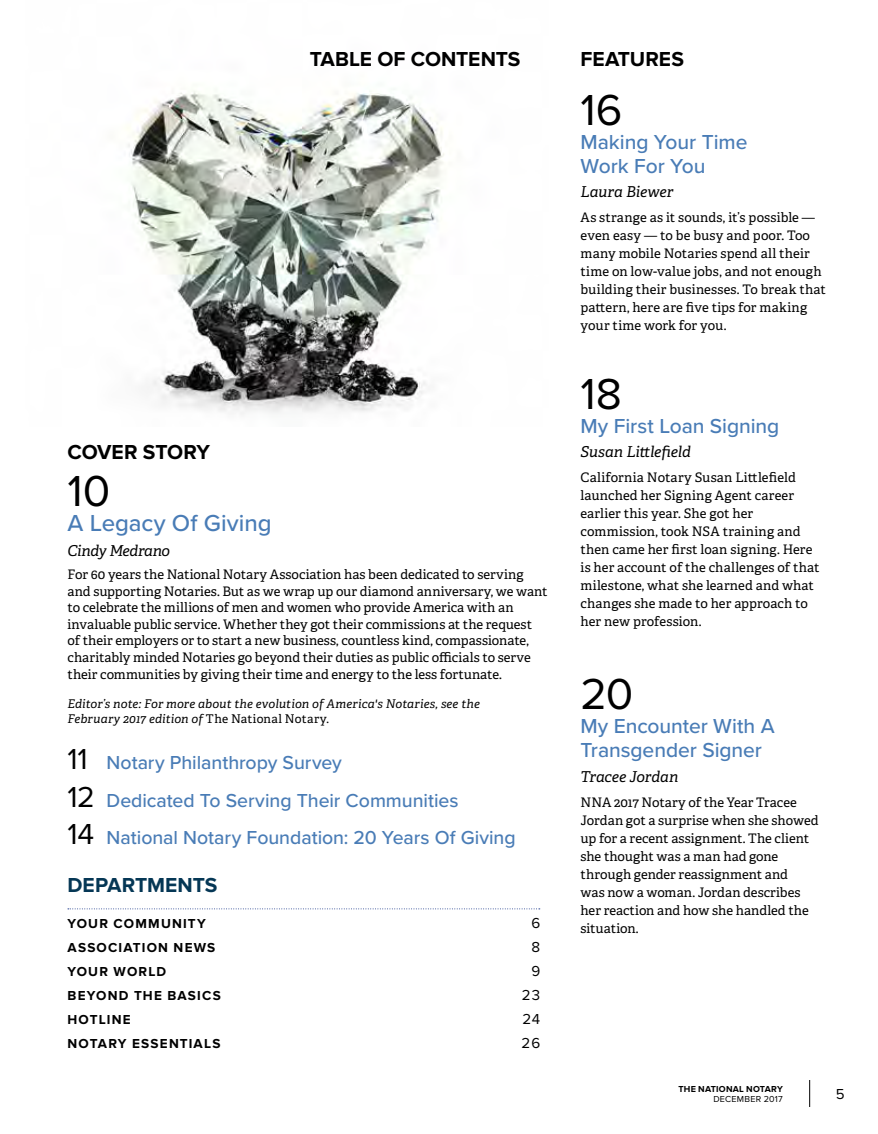
<style>
.page{position:relative;width:878px;height:1134px;background:#fff}
.page>*{position:absolute;margin:0;border:0;box-sizing:border-box;transform-origin:0 0}
.t1{font:45px "Proxima Nova";color:#000}
.t2{font:500 24px "Proxima Nova";color:#497cb6}
.t3{font:500 21px/24px "Proxima Nova";letter-spacing:-.005em;color:#497cb6}
.t4{font:700 21px "Proxima Nova";letter-spacing:-.005em;color:#000}
.t5{font:700 21px "Proxima Nova";color:#053755}
.t6{font:500 19.5px/37.2px "Proxima Nova";letter-spacing:-.005em;color:#497cb6}
.t7{font:italic 15px "Adelle PE";letter-spacing:-.01em;color:#000}
.t8{font:15px "Proxima Nova";color:#000}
.t9{font:700 13.5px "Proxima Nova";letter-spacing:.09em;color:#000}
.t10{font:13.2px/18px "Adelle PE";letter-spacing:.005em;color:#000}
.t11{font:italic 12px/15px "Adelle PE";letter-spacing:.01em;color:#000}
.t12{font:700 9px "Proxima Nova";letter-spacing:.025em;color:#000}
.t13{font:9px "Proxima Nova";letter-spacing:.03em;color:#000}
.s1{font-style:normal}
.s2{font-weight:400;font-size:30px;color:#000}
</style>
<div class="page">
<svg style="left:809px;top:1080px;width:1px;height:27px"></svg>
<svg style="left:68px;top:909px;width:472px;height:1px"></svg>
<img style="left:127px;top:90px;width:317px;height:325px">
<h3 class="t4" style="left:310px;top:47px;width:212px">TABLE OF CONTENTS</h3>
<h3 class="t4" style="left:68px;top:440px;width:144px">COVER STORY</h3>
<h1 class="t1" style="left:68px;top:465px;width:44px">10</h1>
<h2 class="t2" style="left:68px;top:506px;width:205px">A Legacy Of Giving</h2>
<p class="t7" style="left:68px;top:540px;width:104px">Cindy Medrano</p>
<p class="t10" style="left:68px;top:566px;width:481px;line-height:16.6px">For 60 years the National Notary Association has been dedicated to serving and supporting Notaries. But as we wrap up our diamond anniversary, we want to celebrate the millions of men and women who provide America with an invaluable public service. Whether they got their commissions at the request of their employers or to start a new business, countless kind, compassionate, charitably minded Notaries go beyond their duties as public officials to serve their communities by giving their time and energy to the less fortunate.</p>
<p class="t11" style="left:68px;top:695px;width:414px">Editor’s note: For more about the evolution of America's Notaries, see the<br>February 2017 edition of <span class="s1">The National Notary.</span></p>
<h3 class="t6" style="left:68px;top:744px;width:450px"><span class="s2">11</span> Notary Philanthropy Survey<br><span class="s2">12</span> Dedicated To Serving Their Communities<br><span class="s2">14</span> National Notary Foundation: 20 Years Of Giving</h3>
<h3 class="t5" style="left:68px;top:872px;width:151px">DEPARTMENTS</h3>
<p class="t9" style="left:68px;top:915px;width:140px">YOUR COMMUNITY</p>
<p class="t8" style="left:531px;top:914px;width:10px">6</p>
<p class="t9" style="left:68px;top:939px;width:149px">ASSOCIATION NEWS</p>
<p class="t8" style="left:531px;top:938px;width:10px">8</p>
<p class="t9" style="left:68px;top:963px;width:100px">YOUR WORLD</p>
<p class="t8" style="left:531px;top:962px;width:10px">9</p>
<p class="t9" style="left:68px;top:987px;width:155px">BEYOND THE BASICS</p>
<p class="t8" style="left:522px;top:986px;width:20px">23</p>
<p class="t9" style="left:68px;top:1011px;width:65px">HOTLINE</p>
<p class="t8" style="left:522px;top:1010px;width:19px">24</p>
<p class="t9" style="left:68px;top:1035px;width:154px">NOTARY ESSENTIALS</p>
<p class="t8" style="left:521px;top:1034px;width:20px">26</p>
<h3 class="t4" style="left:580px;top:47px;width:105px">FEATURES</h3>
<h1 class="t1" style="left:580px;top:84px;width:43px">16</h1>
<h3 class="t3" style="left:580px;top:129px;width:168px">Making Your Time<br>Work For You</h3>
<p class="t7" style="left:580px;top:181px;width:94px">Laura Biewer</p>
<p class="t10" style="left:580px;top:208px;width:247px">As strange as it sounds, it’s possible — even easy — to be busy and poor. Too many mobile Notaries spend all their time on low-value jobs, and not enough building their businesses. To break that pattern, here are five tips for making your time work for you.</p>
<h1 class="t1" style="left:580px;top:368px;width:43px">18</h1>
<h3 class="t3" style="left:580px;top:413px;width:200px">My First Loan Signing</h3>
<p class="t7" style="left:580px;top:441px;width:112px">Susan Littlefield</p>
<p class="t10" style="left:580px;top:468px;width:241px">California Notary Susan Littlefield launched her Signing Agent career earlier this year. She got her commission, took NSA training and then came her first loan signing. Here is her account of the challenges of that milestone, what she learned and what changes she made to her approach to her new profession.</p>
<h1 class="t1" style="left:580px;top:668px;width:54px">20</h1>
<h3 class="t3" style="left:580px;top:713px;width:196px">My Encounter With A<br>Transgender Signer</h3>
<p class="t7" style="left:580px;top:766px;width:99px">Tracee Jordan</p>
<p class="t10" style="left:580px;top:792px;width:239px">NNA 2017 Notary of the Year Tracee<br>Jordan got a surprise when she showed up for a recent assignment. The client she thought was a man had gone through gender reassignment and<br>was now a woman. Jordan describes her reaction and how she handled the situation.</p>
<p class="t12" style="left:678px;top:1083px;width:106px">THE NATIONAL NOTARY</p>
<p class="t13" style="left:713px;top:1094px;width:71px">DECEMBER 2017</p>
<p class="t8" style="left:836px;top:1085px;width:10px">5</p>
</div>
